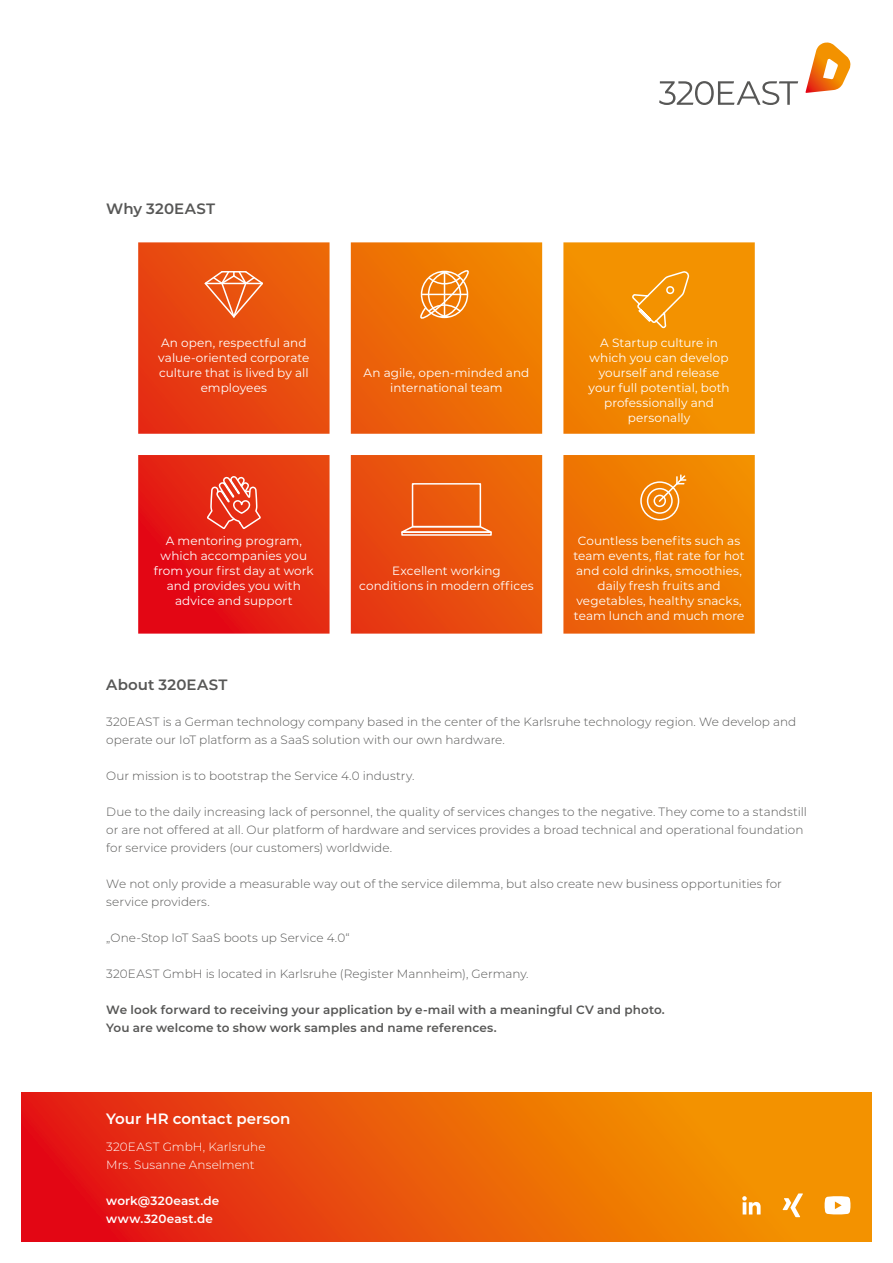
<style>
.page{position:relative;width:893px;height:1263px;background:#fff}
.page>*{position:absolute;margin:0;border:0;box-sizing:border-box;transform-origin:0 0}
.t1{font:600 15px "Montserrat";letter-spacing:.01em;color:#575756}
.t2{font:600 15px "Montserrat";color:#fff}
.t3{font:300 12px/18px "Montserrat";letter-spacing:.005em;color:#575756}
.t4{font:12px/15px "Montserrat";letter-spacing:.005em;color:#fff;text-align:center}
.t5{font:600 12px/18px "Montserrat";letter-spacing:.01em;color:#575756}
.t6{font:300 12px/18px "Montserrat";letter-spacing:.005em;color:#fff}
.t7{font:600 12px/18px "Montserrat";letter-spacing:.02em;color:#fff}
</style>
<div class="page">
<svg style="left:21px;top:1093px;width:851px;height:149px;background:#eb5c09"></svg>
<svg style="left:783px;top:1193px;width:20px;height:24px"></svg>
<svg style="left:825px;top:1196px;width:25px;height:18px"></svg>
<svg style="left:742px;top:1196px;width:19px;height:18px"></svg>
<svg style="left:138px;top:242px;width:617px;height:392px;background:#ed7327"></svg>
<svg style="left:805px;top:42px;width:46px;height:51px"></svg>
<svg style="left:659px;top:81px;width:139px;height:24px"></svg>
<svg style="left:203px;top:270px;width:61px;height:49px;background:#ec6c32"></svg>
<hr style="left:205px;top:283px;width:57px;height:1px;background:#fff">
<div style="left:640px;top:481px;width:39px;height:39px;border:2px solid #fff;border-radius:50%"></div>
<div style="left:647px;top:488px;width:26px;height:26px;border:2px solid #fff;border-radius:50%"></div>
<div style="left:653px;top:495px;width:13px;height:12px;border:2px solid #fff;border-radius:50%"></div>
<svg style="left:657px;top:474px;width:30px;height:29px"></svg>
<div style="left:412px;top:483px;width:69px;height:44px;border:2px solid #fff"></div>
<div style="left:401px;top:531px;width:91px;height:5px;border:2px solid #fff"></div>
<svg style="left:396px;top:525px;width:101px;height:9px"></svg>
<svg style="left:630px;top:271px;width:61px;height:59px;background:#f49c19"></svg>
<svg style="left:420px;top:268px;width:50px;height:54px;background:#f29b44"></svg>
<svg style="left:205px;top:475px;width:57px;height:64px;background:#e94e38"></svg>
<p class="t1" style="left:106px;top:198px;width:110px">Why 320EAST</p>
<p class="t4" style="left:158px;top:335px;width:153px">An open, respectful and value-oriented corporate culture that is lived by all employees</p>
<p class="t4" style="left:154px;top:533px;width:161px">A mentoring program, which accompanies you from your first day at work and provides you with advice and support</p>
<p class="t4" style="left:364px;top:365px;width:167px">An agile, open-minded and international team</p>
<p class="t4" style="left:588px;top:335px;width:143px">A Startup culture in which you can develop yourself and release your full potential, both professionally and personally</p>
<p class="t4" style="left:359px;top:563px;width:176px">Excellent working conditions in modern offices</p>
<p class="t4" style="left:573px;top:533px;width:173px">Countless benefits such as team events, flat rate for hot and cold drinks, smoothies, daily fresh fruits and vegetables, healthy snacks, team lunch and much more</p>
<p class="t1" style="left:106px;top:674px;width:123px">About 320EAST</p>
<p class="t3" style="left:106px;top:712px;width:691px">320EAST is a German technology company based in the center of the Karlsruhe technology region. We develop and operate our IoT platform as a SaaS solution with our own hardware.</p>
<p class="t3" style="left:106px;top:766px;width:310px">Our mission is to bootstrap the Service 4.0 industry.</p>
<p class="t3" style="left:106px;top:802px;width:702px">Due to the daily increasing lack of personnel, the quality of services changes to the negative. They come to a standstill or are not offered at all. Our platform of hardware and services provides a broad technical and operational foundation for service providers (our customers) worldwide.</p>
<p class="t3" style="left:106px;top:874px;width:677px">We not only provide a measurable way out of the service dilemma, but also create new business opportunities for service providers.</p>
<p class="t3" style="left:106px;top:928px;width:245px">„One-Stop IoT SaaS boots up Service 4.0“</p>
<p class="t3" style="left:106px;top:964px;width:424px">320EAST GmbH is located in Karlsruhe (Register Mannheim), Germany.</p>
<p class="t5" style="left:106px;top:1000px;width:560px">We look forward to receiving your application by e-mail with a meaningful CV and photo.<br>You are welcome to show work samples and name references.</p>
<p class="t2" style="left:106px;top:1108px;width:186px">Your HR contact person</p>
<p class="t6" style="left:106px;top:1138px;width:161px">320EAST GmbH, Karlsruhe<br>Mrs. Susanne Anselment</p>
<p class="t7" style="left:106px;top:1191px;width:115px">work@320east.de www.320east.de</p>
</div>
